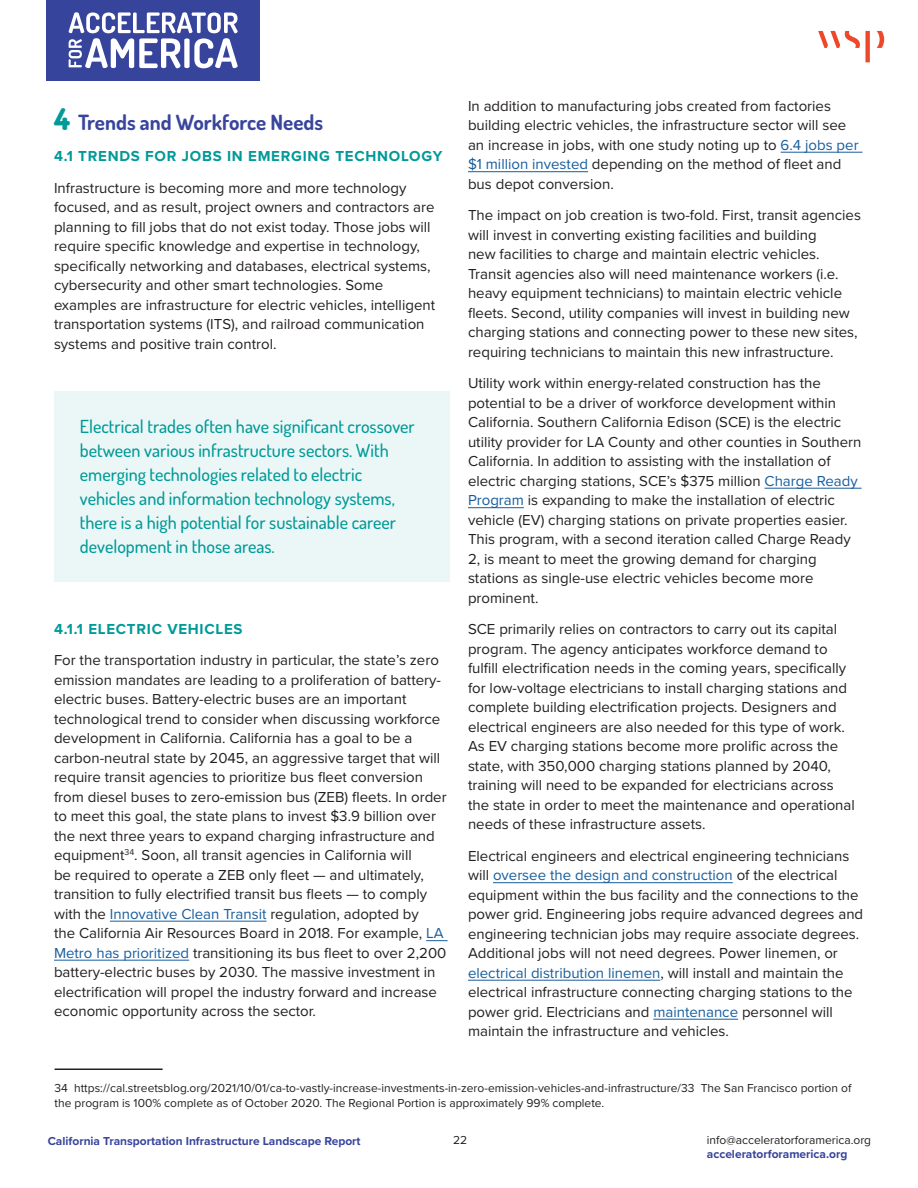
<style>
.page{position:relative;width:918px;height:1188px;background:#fff}
.page>*{position:absolute;margin:0;border:0;box-sizing:border-box;transform-origin:0 0}
.t1{font:700 21px "Dosis";color:#39459d}
.t2{font:500 18px/24px "Dosis";color:#009a98}
.t3{font:15px/19.5px "Proxima Nova";color:#231f20}
.t4{font:700 15px "Proxima Nova";letter-spacing:.05em;color:#009a98}
.t5{font:12px/14.4px "Proxima Nova";color:#231f20}
.t6{font:700 12px "Proxima Nova";color:#39459d}
.t7{font:700 12px "Proxima Nova";color:#36449c}
.s1{font-weight:800;font-size:30px;color:#009a98}
.s2{color:#175d9e}
</style>
<div class="page">
<div style="left:47px;top:0;width:213px;height:81px;background:#36449c"></div>
<svg style="left:69px;top:12px;width:169px;height:56px"></svg>
<svg style="left:877px;top:31px;width:7px;height:17px"></svg>
<svg style="left:818px;top:31px;width:52px;height:31px"></svg>
<hr style="left:110px;top:921px;width:157px;height:1px;background:#175d9e">
<svg style="left:426px;top:940px;width:22px;height:1px"></svg>
<hr style="left:54px;top:960px;width:135px;height:1px;background:#175d9e">
<hr style="left:781px;top:152px;width:82px;height:1px;background:#175d9e">
<hr style="left:468px;top:171px;width:120px;height:1px;background:#175d9e">
<hr style="left:765px;top:488px;width:97px;height:1px;background:#175d9e">
<hr style="left:468px;top:507px;width:56px;height:1px;background:#175d9e">
<hr style="left:493px;top:882px;width:240px;height:1px;background:#175d9e">
<hr style="left:468px;top:980px;width:192px;height:1px;background:#175d9e">
<hr style="left:653px;top:1019px;width:85px;height:1px;background:#175d9e">
<div style="left:54px;top:391px;width:396px;height:191px;background:#ebf7f6"></div>
<hr style="left:55px;top:1069px;width:108px;height:1px;background:#231f20">
<p class="t1" style="left:54px;top:109px;width:271px"><span class="s1">4</span> Trends and Workforce Needs</p>
<p class="t4" style="left:54px;top:145px;width:390px">4.1 TRENDS FOR JOBS IN EMERGING TECHNOLOGY</p>
<p class="t3" style="left:54px;top:177px;width:383px">Infrastructure is becoming more and more technology focused, and as result, project owners and contractors are planning to fill jobs that do not exist today. Those jobs will require specific knowledge and expertise in technology, specifically networking and databases, electrical systems, cybersecurity and other smart technologies. Some examples are infrastructure for electric vehicles, intelligent transportation systems (ITS), and railroad communication systems and positive train control.</p>
<p class="t2" style="left:80px;top:414px;width:336px">Electrical trades often have significant crossover between various infrastructure sectors. With emerging technologies related to electric vehicles and information technology systems, there is a high potential for sustainable career development in those areas.</p>
<p class="t4" style="left:54px;top:618px;width:190px">4.1.1 ELECTRIC VEHICLES</p>
<p class="t3" style="left:54px;top:650px;width:394px">For the transportation industry in particular, the state’s zero emission mandates are leading to a proliferation of battery&shy;electric buses. Battery-electric buses are an important technological trend to consider when discussing workforce development in California. California has a goal to be a carbon-neutral state by 2045, an aggressive target that will require transit agencies to prioritize bus fleet conversion from diesel buses to zero-emission bus (ZEB) fleets. In order to meet this goal, the state plans to invest $3.9 billion over the next three years to expand charging infrastructure and equipment<sup>34</sup>. Soon, all transit agencies in California will<br>be required to operate a ZEB only fleet — and ultimately, transition to fully electrified transit bus fleets — to comply with the <span class="s2">Innovative Clean Transit</span> regulation, adopted by<br>the California Air Resources Board in 2018. For example, <span class="s2">LA Metro has prioritized</span> transitioning its bus fleet to over 2,200 battery-electric buses by 2030. The massive investment in electrification will propel the industry forward and increase economic opportunity across the sector.</p>
<p class="t3" style="left:468px;top:95px;width:392px">In addition to manufacturing jobs created from factories building electric vehicles, the infrastructure sector will see an increase in jobs, with one study noting up to <span class="s2">6.4 jobs per $1 million invested</span> depending on the method of fleet and bus depot conversion.</p>
<p class="t3" style="left:468px;top:205px;width:395px">The impact on job creation is two-fold. First, transit agencies will invest in converting existing facilities and building<br>new facilities to charge and maintain electric vehicles.<br>Transit agencies also will need maintenance workers (i.e. heavy equipment technicians) to maintain electric vehicle fleets. Second, utility companies will invest in building new charging stations and connecting power to these new sites, requiring technicians to maintain this new infrastructure.</p>
<p class="t3" style="left:468px;top:373px;width:395px">Utility work within energy-related construction has the potential to be a driver of workforce development within California. Southern California Edison (SCE) is the electric utility provider for LA County and other counties in Southern California. In addition to assisting with the installation of electric charging stations, SCE’s $375 million <span class="s2">Charge Ready Program</span> is expanding to make the installation of electric vehicle (EV) charging stations on private properties easier.<br>This program, with a second iteration called Charge Ready 2, is meant to meet the growing demand for charging stations as single-use electric vehicles become more prominent.</p>
<p class="t3" style="left:468px;top:619px;width:388px">SCE primarily relies on contractors to carry out its capital program. The agency anticipates workforce demand to fulfill electrification needs in the coming years, specifically for low-voltage electricians to install charging stations and complete building electrification projects. Designers and electrical engineers are also needed for this type of work.<br>As EV charging stations become more prolific across the state, with 350,000 charging stations planned by 2040, training will need to be expanded for electricians across the state in order to meet the maintenance and operational needs of these infrastructure assets.</p>
<p class="t3" style="left:468px;top:845px;width:397px">Electrical engineers and electrical engineering technicians will <span class="s2">oversee the design and construction</span> of the electrical equipment within the bus facility and the connections to the power grid. Engineering jobs require advanced degrees and engineering technician jobs may require associate degrees.<br>Additional jobs will not need degrees. Power linemen, or <span class="s2">electrical distribution linemen</span>, will install and maintain the electrical infrastructure connecting charging stations to the power grid. Electricians and <span class="s2">maintenance</span> personnel will maintain the infrastructure and vehicles.</p>
<p class="t5" style="left:55px;top:1081px;width:798px">34 https://cal.streetsblog.org/2021/10/01/ca-to-vastly-increase-investments-in-zero-emission-vehicles-and-infrastructure/33 The San Francisco portion of the program is 100% complete as of October 2020. The Regional Portion is approximately 99% complete.</p>
<p class="t6" style="left:48px;top:1132px;width:314px">California Transportation Infrastructure Landscape Report</p>
<p class="t5" style="left:707px;top:1132px;width:166px">info@acceleratorforamerica.org</p>
<p class="t7" style="left:707px;top:1145px;width:142px">acceleratorforamerica.org</p>
<p class="t5" style="left:453px;top:1132px;width:16px">22</p>
</div>
